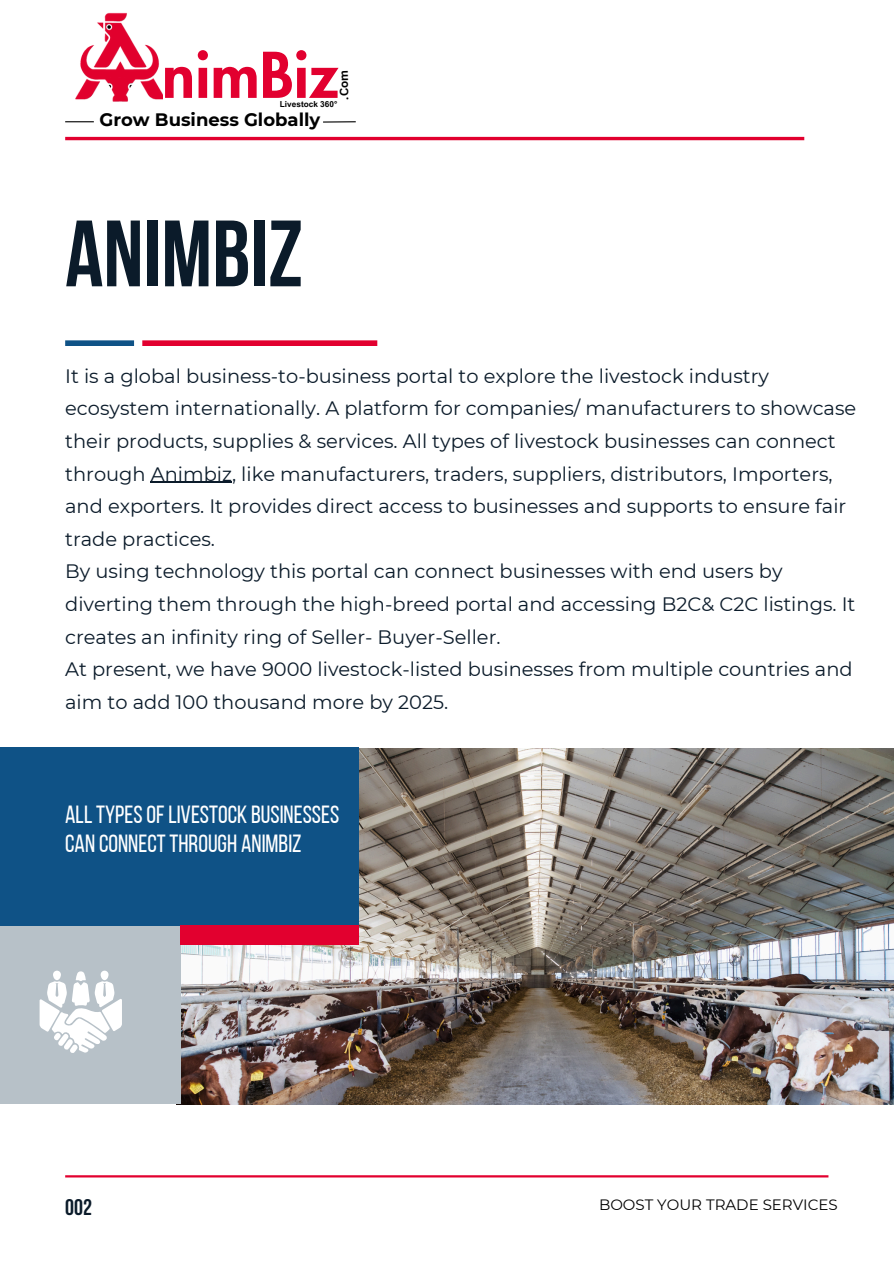
<style>
.page{position:relative;width:894px;height:1264px;background:#fff}
.page>*{position:absolute;margin:0;border:0;box-sizing:border-box;transform-origin:0 0}
.t1{font:700 93.9px "Bebas Neue";color:#0b1b2a}
.t2{font:800 61.2px "Futura LT Pro";color:#e2002f}
.t3{font:24.75px/29.2px "Bebas Neue";color:#fff}
.t4{font:700 22.5px "Bebas Neue";color:#0b1b2a}
.t5{font:19.35px/32.7px "Montserrat";color:#0b1b2a}
.t6{font:700 18px "Montserrat";color:#000}
.t7{font:15px "Montserrat";color:#000}
.t8{font:700 11.7px "Canva Sans";color:#000}
.t9{font:700 8.25px "Arial MT Pro";color:#000}
</style>
<div class="page">
<div style="left:142px;top:340px;width:235px;height:6px;background:#e2002f"></div>
<img style="left:180px;top:749px;width:713px;height:355px">
<div style="left:0;top:925px;width:180px;height:179px;background:#b7c1c8"></div>
<div style="left:0;top:747px;width:358px;height:178px;background:#0f5286"></div>
<hr style="left:65px;top:1175px;width:763px;height:2px;background:#e2002f">
<div style="left:180px;top:925px;width:179px;height:20px;background:#e2002f"></div>
<div style="left:65px;top:340px;width:69px;height:6px;background:#0f5286"></div>
<hr style="left:65px;top:137px;width:739px;height:3px;background:#e2002f">
<svg style="left:40px;top:970px;width:82px;height:83px"></svg>
<hr style="left:151px;top:481px;width:81px;height:2px;background:#0b1b2a">
<svg style="left:65px;top:121px;width:29px;height:1px"></svg>
<hr style="left:323px;top:121px;width:32px;height:2px;background:#000">
<img style="left:75px;top:12px;width:87px;height:90px">
<h4 class="t2" style="left:162px;top:47px;width:178px">nimBiz</h4>
<p class="t9" style="left:280px;top:101px;width:59px">Livestock 360°</p>
<h3 class="t8" style="left:336px;top:100px;width:31px;rotate:-91deg">C. om</h3>
<h6 class="t6" style="left:99px;top:109px;width:222px">Grow Business Globally</h6>
<p class="t1" style="left:65px;top:216px;width:239px">ANIMBIZ</p>
<h2 class="t5" style="left:65px;top:359px;width:792px">It is a global business-to-business portal to explore the livestock industry ecosystem internationally. A platform for companies/ manufacturers to showcase their products, supplies &amp; services. All types of livestock businesses can connect through Animbiz, like manufacturers, traders, suppliers, distributors, Importers, and exporters. It provides direct access to businesses and supports to ensure fair trade practices.<br>By using technology this portal can connect businesses with end users by diverting them through the high-breed portal and accessing B2C&amp; C2C listings. It creates an infinity ring of Seller- Buyer-Seller.<br>At present, we have 9000 livestock-listed businesses from multiple countries and aim to add 100 thousand more by 2025.</h2>
<h5 class="t3" style="left:65px;top:801px;width:275px">ALLTYPESOFLIVESTOCK BUSINESSES<br>CAN CONNECTTHROUGH ANIMBIZ</h5>
<p class="t4" style="left:65px;top:1197px;width:28px">002</p>
<h1 class="t7" style="left:599px;top:1195px;width:240px">BOOST YOUR TRADE SERVICES</h1>
</div>
